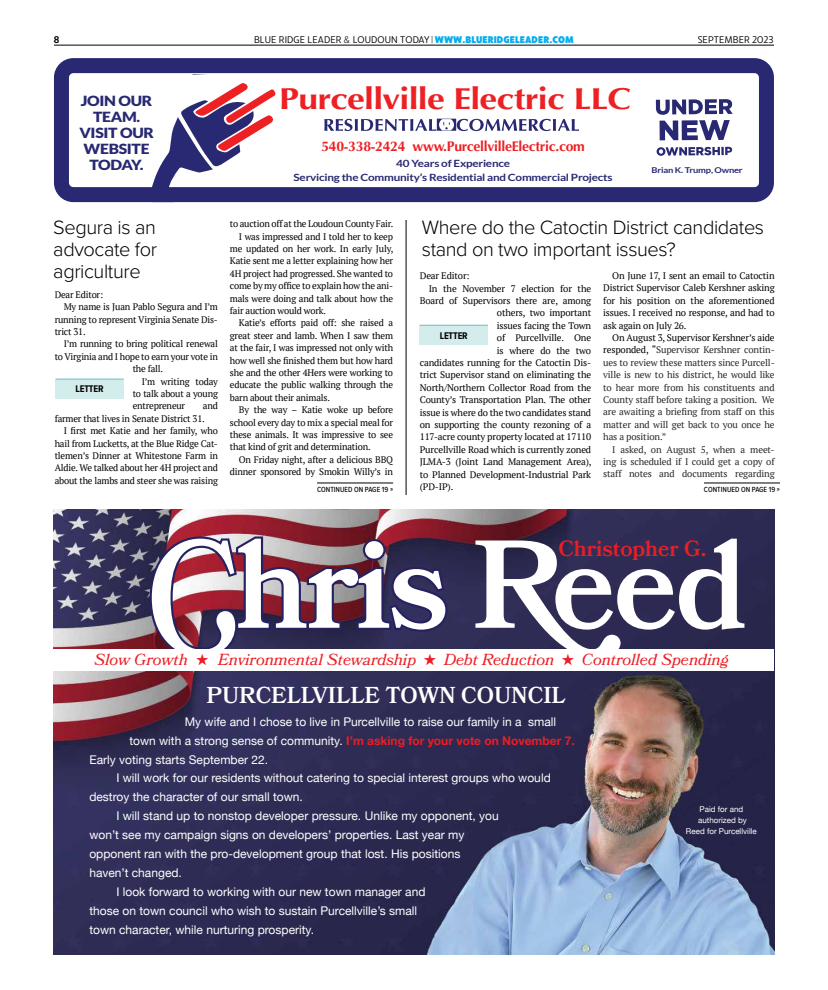
<style>
.page{position:relative;width:828px;height:990px;background:#fff}
.page>*{position:absolute;margin:0;border:0;box-sizing:border-box;transform-origin:0 0}
.t1{font:700 30.4px "Optima";letter-spacing:-.02em;color:#ed2024;scale:1.17 1}
.t2{font:600 23px "Bookmania";color:#fff}
.t3{font:600 22px "Bookmania";color:#ed1d24}
.t4{font:300 20px/22px "Proxima Nova";letter-spacing:-.02em;color:#000;text-align:justify}
.t5{font:italic 16px "Bookmania";color:#ed1d24}
.t6{font:700 14px "Optima";letter-spacing:-.02em;color:#ed2024}
.t7{font:900 14px/16px "Lato";letter-spacing:-.02em;color:#282972;text-align:center;scale:1.12 1}
.t8{font:12px "Helvetica Neue";color:#fff}
.t9{font:700 10px/14px "Lato";letter-spacing:-.02em;color:#282972;text-align:center;scale:1.17 1}
.t10{font:10px "Ruck Sack";letter-spacing:.01em;color:#000}
.t11{font:700 10px "Proxima Nova Cond";letter-spacing:-.02em;color:#000}
.t12{font:600 10px "Ruck Sack";color:#000}
.t13{font:9.5px/12.4px "PT Serif";letter-spacing:-.02em;color:#000;text-align:justify}
.t14{font:9.5px/12.4px "PT Serif";letter-spacing:-.015em;color:#26282a;text-align:justify}
.t15{font:8px/11px "Helvetica Neue";color:#fff;text-align:center}
.t16{font:700 8px "Lato";letter-spacing:-.02em;color:#282972;scale:1.17 1}
.t17{font:500 7.7px "Proxima Nova Cond";color:#000}
.s1{font-family:"Proxima Nova";font-weight:300}
.s2{font-weight:900}
.s3{font-weight:900;color:#00aeef}
.s4{color:#000}
.s5{font-weight:700;color:#ed1d24}
</style>
<div class="page">
<svg style="left:324px;top:118px;width:255px;height:14px"></svg>
<div style="left:54px;top:58px;width:720px;height:144px;border:15px solid #282972;border-radius:12px"></div>
<svg style="left:657px;top:147px;width:75px;height:9px"></svg>
<svg style="left:656px;top:99px;width:77px;height:41px"></svg>
<svg style="left:146px;top:74px;width:147px;height:128px"></svg>
<img style="left:53px;top:509px;width:721px;height:445px">
<svg style="left:475px;top:539px;width:269px;height:111px"></svg>
<img style="left:147px;top:534px;width:303px;height:116px">
<div style="left:53px;top:650px;width:721px;height:21px;background:#fff"></div>
<hr style="left:317px;top:483px;width:76px;height:1px;background:#000">
<hr style="left:704px;top:483px;width:76px;height:1px;background:#000">
<div style="left:56px;top:379px;width:68px;height:19px;background:#d3ecec"></div>
<hr style="left:56px;top:379px;width:68px;height:1px;background:#6cbfbf">
<div style="left:420px;top:325px;width:68px;height:20px;background:#d3ecec"></div>
<hr style="left:420px;top:325px;width:68px;height:1px;background:#6cbfbf">
<hr style="left:406px;top:220px;width:1px;height:275px;background:#000">
<hr style="left:54px;top:45px;width:720px;height:1px;background:#000">
<p class="t12" style="left:54px;top:32px;width:7px">8</p>
<p class="t10" style="left:254px;top:32px;width:321px">BLUE RIDGE LEADER <span class="s1">&amp;</span> LOUDOUN TODAY <span class="s2">|</span> <span class="s3">WWW.BLUERIDGELEADER.COM</span></p>
<p class="t10" style="left:698px;top:32px;width:77px">SEPTEMBER 2023</p>
<h3 class="t7" style="left:79px;top:93px;width:68px">JOIN OUR<br>TEAM.<br>VISIT OUR<br>WEBSITE<br>TODAY.</h3>
<h1 class="t1" style="left:279px;top:81px;width:302px">Purcellville Electric LLC</h1>
<h3 class="t6" style="left:321px;top:139px;width:265px">540-338-2424 www.PurcellvilleElectric.com</h3>
<p class="t9" style="left:294px;top:156px;width:274px">40 Years of Experience<br>Servicing the Community’s Residential and Commercial Projects</p>
<p class="t16" style="left:652px;top:165px;width:79px">Brian K. Trump, Owner</p>
<p class="t13" style="left:230px;top:218px;width:165px">to auction off at the Loudoun County Fair.</p>
<p class="t13" style="left:239px;top:230px;width:156px">I was impressed and I told her to keep</p>
<p class="t13" style="left:230px;top:242px;width:165px">me updated on her work. In early July,</p>
<p class="t13" style="left:230px;top:255px;width:165px">Katie sent me a letter explaining how her</p>
<p class="t13" style="left:230px;top:267px;width:165px">4H project had progressed. She wanted to</p>
<p class="t13" style="left:230px;top:280px;width:165px">come by my office to explain how the ani-</p>
<p class="t13" style="left:230px;top:292px;width:165px">mals were doing and talk about how the</p>
<p class="t13" style="left:230px;top:304px;width:98px">fair auction would work.</p>
<p class="t13" style="left:239px;top:317px;width:156px">Katie’s efforts paid off: she raised a</p>
<p class="t13" style="left:230px;top:329px;width:165px">great steer and lamb. When I saw them</p>
<p class="t13" style="left:230px;top:342px;width:165px">at the fair, I was impressed not only with</p>
<p class="t13" style="left:230px;top:354px;width:165px">how well she finished them but how hard</p>
<p class="t13" style="left:230px;top:366px;width:165px">she and the other 4Hers were working to</p>
<p class="t13" style="left:230px;top:379px;width:165px">educate the public walking through the</p>
<p class="t13" style="left:230px;top:391px;width:102px">barn about their animals.</p>
<p class="t13" style="left:239px;top:404px;width:156px">By the way – Katie woke up before</p>
<p class="t13" style="left:230px;top:416px;width:165px">school every day to mix a special meal for</p>
<p class="t13" style="left:230px;top:428px;width:165px">these animals. It was impressive to see</p>
<p class="t13" style="left:230px;top:441px;width:142px">that kind of grit and determination.</p>
<p class="t13" style="left:239px;top:453px;width:156px">On Friday night, after a delicious BBQ</p>
<p class="t13" style="left:230px;top:466px;width:165px">dinner sponsored by Smokin Willy’s in</p>
<h3 class="t4" style="left:53px;top:216px;width:105px">Segura is an advocate for agriculture</h3>
<h3 class="t4" style="left:422px;top:216px;width:344px">Where do the Catoctin District candidates stand on two important issues?</h3>
<p class="t13" style="left:603px;top:269px;width:173px;text-indent:9px">On June 17, I sent an email to Catoctin District Supervisor Caleb Kershner asking for his position on the aforementioned issues. I received no response, and had to ask again on July 26.</p>
<p class="t14" style="left:603px;top:331px;width:173px;text-indent:9px"><span class="s4">On August 3, Supervisor Kershner’s aide responded, “</span>Supervisor Kershner contin&shy;ues to review these matters since Purcell&shy;ville is new to his district, he would like to hear more from his constituents and County staff before taking a position. We are awaiting a briefing from staff on this matter and will get back to you once he has a position.”</p>
<p class="t14" style="left:603px;top:443px;width:173px;text-indent:9px">I asked, on August 5, when a meet&shy;ing is scheduled if I could get a copy of staff notes and documents regarding</p>
<p class="t13" style="left:420px;top:270px;width:51px">Dear Editor:</p>
<p class="t13" style="left:429px;top:282px;width:164px">In the November 7 election for the</p>
<p class="t13" style="left:420px;top:294px;width:173px">Board of Supervisors there are, among</p>
<p class="t13" style="left:497px;top:307px;width:96px">others, two important</p>
<p class="t13" style="left:497px;top:319px;width:96px">issues facing the Town</p>
<p class="t13" style="left:497px;top:332px;width:96px">of Purcellville. One</p>
<p class="t13" style="left:497px;top:344px;width:96px">is where do the two</p>
<p class="t13" style="left:420px;top:356px;width:173px">candidates running for the Catoctin Dis-</p>
<p class="t13" style="left:420px;top:369px;width:173px">trict Supervisor stand on eliminating the</p>
<p class="t13" style="left:420px;top:381px;width:173px">North/Northern Collector Road from the</p>
<p class="t13" style="left:420px;top:394px;width:173px">County’s Transportation Plan. The other</p>
<p class="t13" style="left:420px;top:406px;width:173px">issue is where do the two candidates stand</p>
<p class="t13" style="left:420px;top:418px;width:173px">on supporting the county rezoning of a</p>
<p class="t13" style="left:420px;top:431px;width:173px">117-acre county property located at 17110</p>
<p class="t13" style="left:420px;top:443px;width:173px">Purcellville Road which is currently zoned</p>
<p class="t13" style="left:420px;top:456px;width:173px">JLMA-3 (Joint Land Management Area),</p>
<p class="t13" style="left:420px;top:468px;width:173px">to Planned Development-Industrial Park</p>
<p class="t13" style="left:420px;top:480px;width:35px">(PD-IP).</p>
<p class="t13" style="left:55px;top:288px;width:50px">Dear Editor:</p>
<p class="t13" style="left:64px;top:301px;width:156px">My name is Juan Pablo Segura and I’m</p>
<p class="t13" style="left:55px;top:313px;width:165px">running to represent Virginia Senate Dis-</p>
<p class="t13" style="left:55px;top:325px;width:32px">trict 31.</p>
<p class="t13" style="left:64px;top:338px;width:156px">I’m running to bring political renewal</p>
<p class="t13" style="left:55px;top:350px;width:165px">to Virginia and I hope to earn your vote in</p>
<p class="t13" style="left:133px;top:363px;width:32px">the fall.</p>
<p class="t13" style="left:142px;top:375px;width:78px">I’m writing today</p>
<p class="t13" style="left:133px;top:387px;width:87px">to talk about a young</p>
<p class="t13" style="left:133px;top:400px;width:54px">entrepreneur</p>
<p class="t11" style="left:440px;top:328px;width:30px">LETTER</p>
<p class="t11" style="left:76px;top:382px;width:30px">LETTER</p>
<p class="t13" style="left:55px;top:400px;width:165px;text-indent:148px">and farmer that lives in Senate District 31.</p>
<p class="t13" style="left:55px;top:425px;width:165px;text-indent:9px">I first met Katie and her family, who hail from Lucketts, at the Blue Ridge Cat&shy;tlemen’s Dinner at Whitestone Farm in Aldie. We talked about her 4H project and about the lambs and steer she was raising</p>
<p class="t17" style="left:317px;top:484px;width:78px">CONTINUED ON PAGE 19 »</p>
<p class="t17" style="left:704px;top:484px;width:78px">CONTINUED ON PAGE 19 »</p>
<h3 class="t3" style="left:558px;top:536px;width:150px">Christopher G.</h3>
<h3 class="t5" style="left:94px;top:650px;width:636px">Slow Growth ★ Environmental Stewardship ★ Debt Reduction ★ Controlled Spending</h3>
<h2 class="t2" style="left:207px;top:681px;width:361px">PURCELLVILLE TOWN COUNCIL</h2>
<p class="t8" style="left:185px;top:713px;width:373px">My wife and I chose to live in Purcellville to raise our family in a small</p>
<p class="t8" style="left:129px;top:732px;width:447px">town with a strong sense of community. <span class="s5">I’m asking for your vote on November 7.</span></p>
<p class="t8" style="left:89px;top:751px;width:180px">Early voting starts September 22.</p>
<p class="t8" style="left:116px;top:770px;width:436px">I will work for our residents without catering to special interest groups who would</p>
<p class="t8" style="left:89px;top:789px;width:215px">destroy the character of our small town.</p>
<p class="t8" style="left:116px;top:808px;width:384px">I will stand up to nonstop developer pressure. Unlike my opponent, you</p>
<p class="t8" style="left:89px;top:826px;width:377px">won’t see my campaign signs on developers’ properties. Last year my</p>
<p class="t8" style="left:89px;top:845px;width:373px">opponent ran with the pro-development group that lost. His positions</p>
<p class="t8" style="left:89px;top:864px;width:94px">haven’t changed.</p>
<p class="t8" style="left:116px;top:883px;width:311px">I look forward to working with our new town manager and</p>
<p class="t8" style="left:89px;top:902px;width:329px">those on town council who wish to sustain Purcellville’s small</p>
<p class="t8" style="left:89px;top:921px;width:226px">town character, while nurturing prosperity.</p>
<p class="t15" style="left:686px;top:804px;width:72px">Paid for and authorized by<br>Reed for Purcellville</p>
</div>
